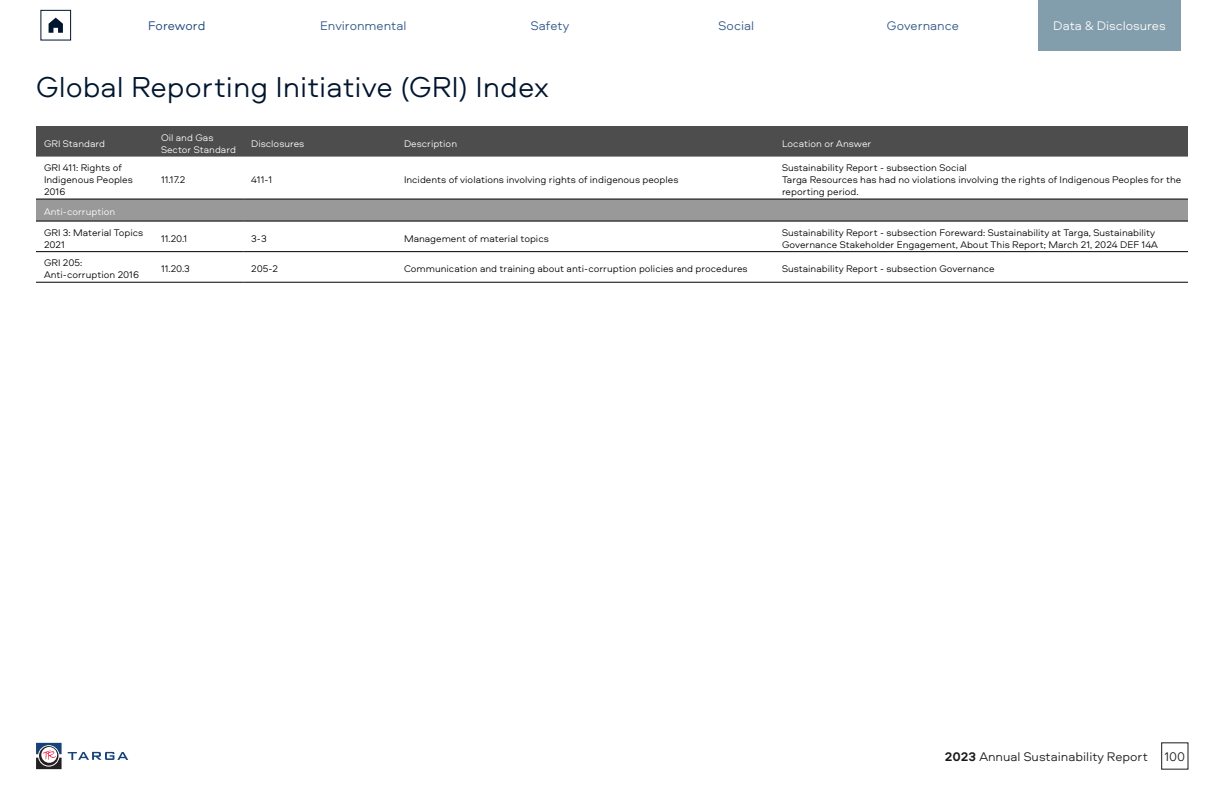
<style>
.page{position:relative;width:1224px;height:792px;background:#fff}
.page>*{position:absolute;margin:0;border:0;box-sizing:border-box;transform-origin:0 0}
.t1{font:300 30px "Aeroport";color:#00152e}
.t2{font:300 13px "Aeroport";color:#2e5585}
.t3{font:300 13px "Aeroport";color:#1a1a1a}
.t4{font:300 13px "Aeroport";color:#fff}
.t5{font:300 13px "Aeroport";color:#174278}
.t6{font:300 10px/12px "Aeroport";color:#000}
.t7{font:300 10px/12px "Aeroport";color:#fff}
.s1{font-weight:700}
</style>
<div class="page">
<div style="left:36px;top:126px;width:1152px;height:31px;background:#4d4d4d"></div>
<div style="left:36px;top:200px;width:1152px;height:21px;background:#999"></div>
<hr style="left:36px;top:251px;width:117px;height:1px;background:#000">
<hr style="left:36px;top:282px;width:117px;height:1px;background:#000">
<hr style="left:153px;top:251px;width:90px;height:1px;background:#000">
<hr style="left:243px;top:251px;width:153px;height:1px;background:#000">
<hr style="left:396px;top:251px;width:378px;height:1px;background:#000">
<hr style="left:774px;top:251px;width:414px;height:1px;background:#000">
<hr style="left:153px;top:282px;width:90px;height:1px;background:#000">
<hr style="left:243px;top:282px;width:153px;height:1px;background:#000">
<hr style="left:396px;top:282px;width:378px;height:1px;background:#000">
<hr style="left:774px;top:282px;width:414px;height:1px;background:#000">
<hr style="left:36px;top:199px;width:117px;height:1px;background:#000">
<hr style="left:153px;top:199px;width:90px;height:1px;background:#000">
<hr style="left:243px;top:199px;width:153px;height:1px;background:#000">
<hr style="left:396px;top:199px;width:378px;height:1px;background:#000">
<hr style="left:774px;top:199px;width:414px;height:1px;background:#000">
<hr style="left:36px;top:221px;width:117px;height:1px;background:#000">
<hr style="left:153px;top:221px;width:90px;height:1px;background:#000">
<hr style="left:243px;top:221px;width:153px;height:1px;background:#000">
<hr style="left:396px;top:221px;width:378px;height:1px;background:#000">
<hr style="left:774px;top:221px;width:414px;height:1px;background:#000">
<div style="left:1038px;top:0;width:143px;height:50px;background:#829dab"></div>
<svg style="left:36px;top:743px;width:26px;height:26px"></svg>
<svg style="left:68px;top:752px;width:60px;height:8px"></svg>
<svg style="left:49px;top:18px;width:14px;height:15px"></svg>
<div style="left:40px;top:10px;width:31px;height:31px;border:1px solid #00152e"></div>
<h2 class="t5" style="left:148px;top:17px;width:59px">Foreword</h2>
<h2 class="t2" style="left:320px;top:17px;width:88px">Environmental</h2>
<h2 class="t2" style="left:531px;top:17px;width:40px">Safety</h2>
<h2 class="t2" style="left:719px;top:17px;width:37px">Social</h2>
<h2 class="t2" style="left:887px;top:17px;width:73px">Governance</h2>
<h2 class="t4" style="left:1053px;top:17px;width:114px">Data &amp; Disclosures</h2>
<h1 class="t1" style="left:36px;top:67px;width:514px">Global Reporting Initiative (GRI) Index</h1>
<p class="t7" style="left:44px;top:137px;width:63px">GRI Standard</p>
<p class="t7" style="left:161px;top:131px;width:76px">Oil and Gas<br>Sector Standard</p>
<p class="t7" style="left:251px;top:137px;width:55px">Disclosures</p>
<p class="t7" style="left:404px;top:137px;width:55px">Description</p>
<p class="t7" style="left:782px;top:137px;width:91px">Location or Answer</p>
<p class="t6" style="left:44px;top:161px;width:90px">GRI 411: Rights of<br>Indigenous Peoples<br>2016</p>
<p class="t6" style="left:782px;top:161px;width:401px">Sustainability Report - subsection Social<br>Targa Resources has had no violations involving the rights of Indigenous Peoples for the reporting period.</p>
<p class="t6" style="left:161px;top:173px;width:26px">11.17.2</p>
<p class="t6" style="left:251px;top:173px;width:22px">411-1</p>
<p class="t6" style="left:404px;top:173px;width:276px">Incidents of violations involving rights of indigenous peoples</p>
<p class="t7" style="left:44px;top:205px;width:73px">Anti-corruption</p>
<p class="t6" style="left:44px;top:226px;width:101px">GRI 3: Material Topics<br>2021</p>
<p class="t6" style="left:161px;top:232px;width:28px">11.20.1</p>
<p class="t6" style="left:251px;top:232px;width:17px">3-3</p>
<p class="t6" style="left:404px;top:232px;width:146px">Management of material topics</p>
<p class="t6" style="left:782px;top:226px;width:377px">Sustainability Report - subsection Foreward: Sustainability at Targa, Sustainability<br>Governance Stakeholder Engagement, About This Report; March 21, 2024 DEF 14A</p>
<p class="t6" style="left:44px;top:256px;width:97px">GRI 205:<br>Anti-corruption 2016</p>
<p class="t6" style="left:161px;top:262px;width:30px">11.20.3</p>
<p class="t6" style="left:251px;top:262px;width:29px">205-2</p>
<p class="t6" style="left:404px;top:262px;width:345px">Communication and training about anti-corruption policies and procedures</p>
<p class="t6" style="left:782px;top:262px;width:214px">Sustainability Report - subsection Governance</p>
<h2 class="t3" style="left:945px;top:748px;width:205px"><span class="s1">2023</span> Annual Sustainability Report</h2>
<h2 class="t3" style="left:1164px;top:748px;width:22px">100</h2>
</div>
